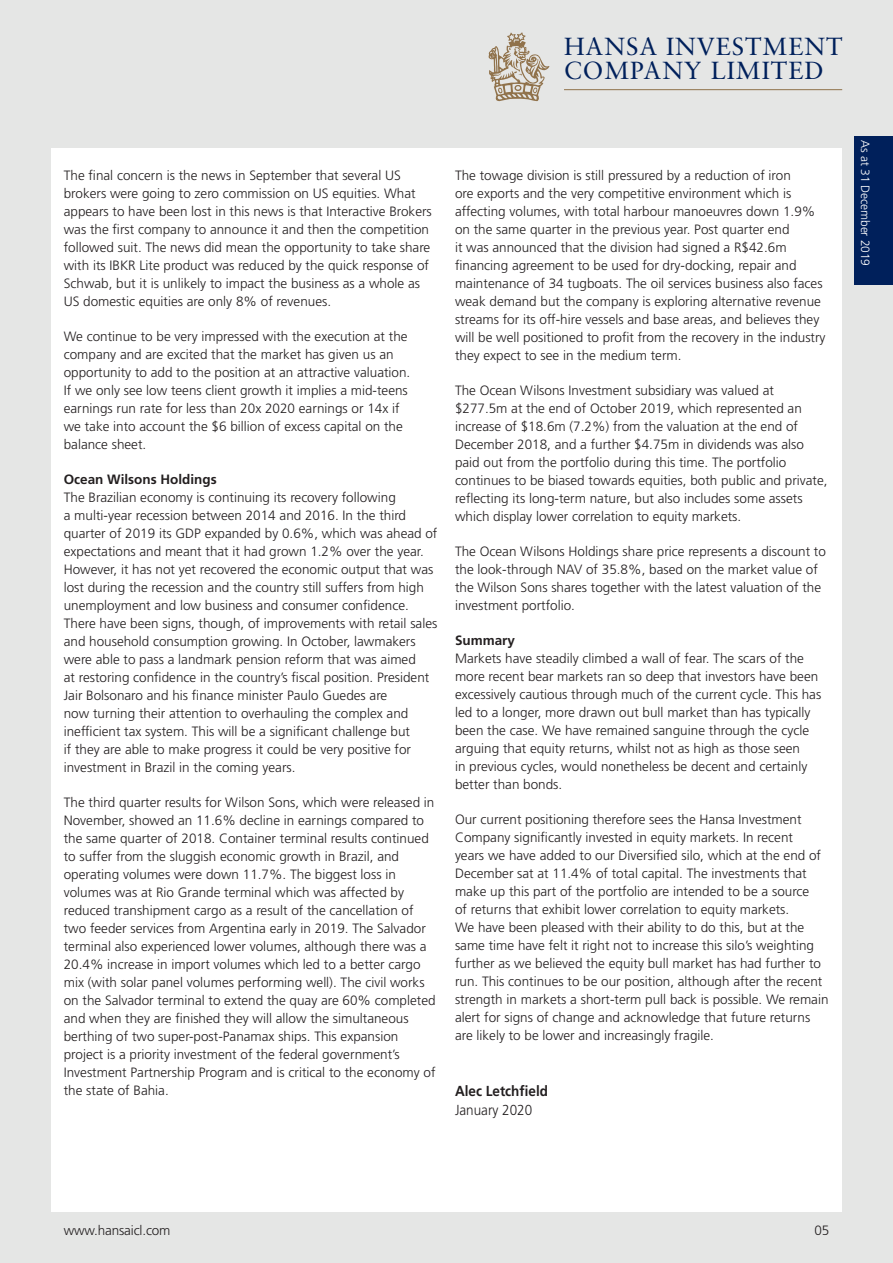
<style>
.page{position:relative;width:893px;height:1263px;background:#e5e6e5}
.page>*{position:absolute;margin:0;border:0;box-sizing:border-box;transform-origin:0 0}
.t1{font:24.75px/24px "Sabon";letter-spacing:.04em;color:#00205b}
.Main_Text{font:700 14.55px/19.4px "Frutiger LT Std";color:#231f20;scale:.93 1}
.Main_Text-2{font:300 13.5px/18px "Frutiger LT Std";color:#231f20}
.Sub_Sub_Heading{font:700 13.5px "Frutiger LT Std";color:#231f20}
.t2{font:300 12px "Frutiger LT Std";letter-spacing:-.01em;color:#fff}
.s1{font-weight:300}
</style>
<div class="page">
<div style="left:855px;top:136px;width:38px;height:149px;background:#00205b"></div>
<div style="left:51px;top:149px;width:791px;height:1063px;background:#fff"></div>
<svg style="left:488px;top:32px;width:61px;height:69px"></svg>
<hr style="left:564px;top:89px;width:278px;height:1px;background:#90724b">
<h1 class="t1" style="left:564px;top:34px;width:280px">HANSA INVESTMENT<br>COMPANY LIMITED</h1>
<p class="Main_Text-2" style="left:64px;top:167px;width:370px">The final concern is the news in September that several US brokers were going to zero commission on US equities. What appears to have been lost in this news is that Interactive Brokers was the first company to announce it and then the competition followed suit. The news did mean the opportunity to take share with its IBKR Lite product was reduced by the quick response of Schwab, but it is unlikely to impact the business as a whole as US domestic equities are only 8% of revenues.</p>
<p class="Main_Text-2" style="left:64px;top:328px;width:348px">We continue to be very impressed with the execution at the company and are excited that the market has given us an opportunity to add to the position at an attractive valuation.<br>If we only see low teens client growth it implies a mid-teens earnings run rate for less than 20x 2020 earnings or 14x if we take into account the $6 billion of excess capital on the balance sheet.</p>
<p class="Sub_Sub_Heading" style="left:64px;top:472px;width:154px">Ocean Wilsons Holdings</p>
<p class="Main_Text-2" style="left:64px;top:489px;width:375px">The Brazilian economy is continuing its recovery following<br>a multi-year recession between 2014 and 2016. In the third quarter of 2019 its GDP expanded by 0.6%, which was ahead of expectations and meant that it had grown 1.2% over the year.<br>However, it has not yet recovered the economic output that was lost during the recession and the country still suffers from high unemployment and low business and consumer confidence.<br>There have been signs, though, of improvements with retail sales and household consumption growing. In October, lawmakers were able to pass a landmark pension reform that was aimed<br>at restoring confidence in the country’s fiscal position. President Jair Bolsonaro and his finance minister Paulo Guedes are<br>now turning their attention to overhauling the complex and inefficient tax system. This will be a significant challenge but<br>if they are able to make progress it could be very positive for investment in Brazil in the coming years.</p>
<p class="Main_Text-2" style="left:64px;top:794px;width:373px">The third quarter results for Wilson Sons, which were released in November, showed an 11.6% decline in earnings compared to the same quarter of 2018. Container terminal results continued to suffer from the sluggish economic growth in Brazil, and operating volumes were down 11.7%. The biggest loss in volumes was at Rio Grande terminal which was affected by reduced transhipment cargo as a result of the cancellation of two feeder services from Argentina early in 2019. The Salvador terminal also experienced lower volumes, although there was a 20.4% increase in import volumes which led to a better cargo mix (with solar panel volumes performing well). The civil works on the Salvador terminal to extend the quay are 60% completed and when they are finished they will allow the simultaneous berthing of two super-post-Panamax ships. This expansion project is a priority investment of the federal government’s Investment Partnership Program and is critical to the economy of the state of Bahia.</p>
<p class="Main_Text-2" style="left:455px;top:167px;width:372px">The towage division is still pressured by a reduction of iron<br>ore exports and the very competitive environment which is affecting volumes, with total harbour manoeuvres down 1.9% on the same quarter in the previous year. Post quarter end<br>it was announced that the division had signed a R$42.6m financing agreement to be used for dry-docking, repair and maintenance of 34 tugboats. The oil services business also faces weak demand but the company is exploring alternative revenue streams for its off-hire vessels and base areas, and believes they will be well positioned to profit from the recovery in the industry they expect to see in the medium term.</p>
<p class="Main_Text-2" style="left:455px;top:382px;width:374px">The Ocean Wilsons Investment subsidiary was valued at $277.5m at the end of October 2019, which represented an increase of $18.6m (7.2%) from the valuation at the end of December 2018, and a further $4.75m in dividends was also paid out from the portfolio during this time. The portfolio continues to be biased towards equities, both public and private, reflecting its long-term nature, but also includes some assets which display lower correlation to equity markets.</p>
<p class="Main_Text-2" style="left:455px;top:543px;width:372px">The Ocean Wilsons Holdings share price represents a discount to the look-through NAV of 35.8%, based on the market value of the Wilson Sons shares together with the latest valuation of the investment portfolio.</p>
<p class="Sub_Sub_Heading" style="left:455px;top:633px;width:62px">Summary</p>
<p class="Main_Text-2" style="left:455px;top:650px;width:368px">Markets have steadily climbed a wall of fear. The scars of the more recent bear markets ran so deep that investors have been excessively cautious through much of the current cycle. This has led to a longer, more drawn out bull market than has typically been the case. We have remained sanguine through the cycle arguing that equity returns, whilst not as high as those seen<br>in previous cycles, would nonetheless be decent and certainly better than bonds.</p>
<p class="Main_Text-2" style="left:455px;top:811px;width:375px">Our current positioning therefore sees the Hansa Investment Company significantly invested in equity markets. In recent<br>years we have added to our Diversified silo, which at the end of December sat at 11.4% of total capital. The investments that make up this part of the portfolio are intended to be a source<br>of returns that exhibit lower correlation to equity markets.<br>We have been pleased with their ability to do this, but at the same time have felt it right not to increase this silo’s weighting further as we believed the equity bull market has had further to run. This continues to be our position, although after the recent strength in markets a short-term pull back is possible. We remain alert for signs of change and acknowledge that future returns are likely to be lower and increasingly fragile.</p>
<p class="Main_Text" style="left:455px;top:1081px;width:102px">Alec Letchfield<br><span class="s1">January 2020</span></p>
<p class="t2" style="left:872px;top:140px;width:127px;rotate:90deg">As at 31 December 2019</p>
<p class="Main_Text-2" style="left:64px;top:1221px;width:108px">www.hansaicl.com</p>
<p class="Main_Text-2" style="left:814px;top:1221px;width:16px">05</p>
</div>
